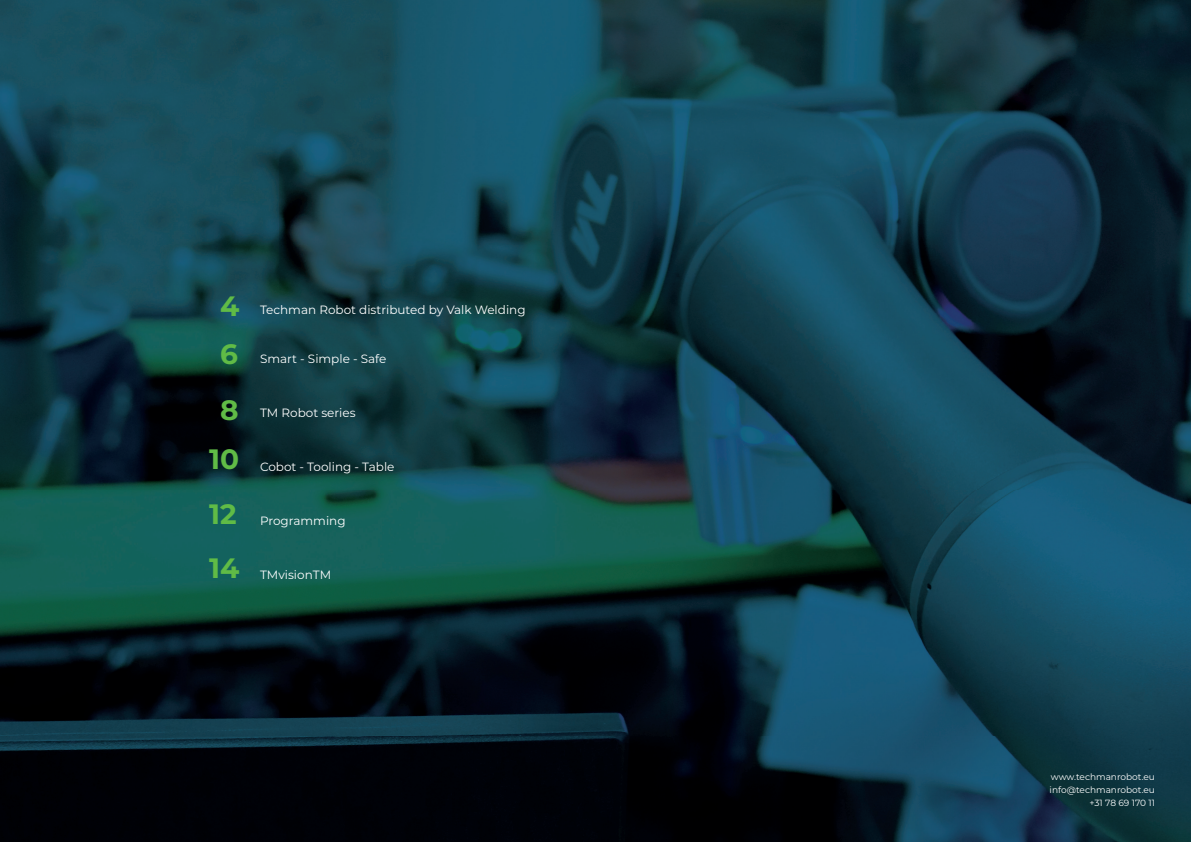
<style>
.page{position:relative;width:1191px;height:842px;background:#fff}
.page>*{position:absolute;margin:0;border:0;box-sizing:border-box;transform-origin:0 0}
.t1{font:700 28px/48px "Montserrat";color:#60bb46}
.t2{font:12px "Montserrat";color:#fff}
.t3{font:9px/13px "Montserrat";color:#fff;text-align:right}
</style>
<div class="page">
<img style="left:0;top:0;width:1191px;height:842px">
<h1 class="t1" style="left:220px;top:281px;width:21px">4<br>6</h1>
<h1 class="t1" style="left:209px;top:384px;width:31px;line-height:49.1px;text-align:center">8<br>10</h1>
<h1 class="t1" style="left:209px;top:485px;width:32px;line-height:54.7px">12<br>14</h1>
<p class="t2" style="left:260px;top:302px;width:267px">Techman Robot distributed by Valk Welding</p>
<p class="t2" style="left:260px;top:351px;width:128px">Smart - Simple - Safe</p>
<p class="t2" style="left:260px;top:405px;width:97px">TM Robot series</p>
<p class="t2" style="left:260px;top:459px;width:136px">Cobot - Tooling - Table</p>
<p class="t2" style="left:260px;top:513px;width:87px">Programming</p>
<p class="t2" style="left:260px;top:567px;width:73px">TMvisionTM</p>
<p class="t3" style="left:1049px;top:770px;width:107px">www.techmanrobot.eu info@techmanrobot.eu +31 78 69 170 11</p>
</div>
